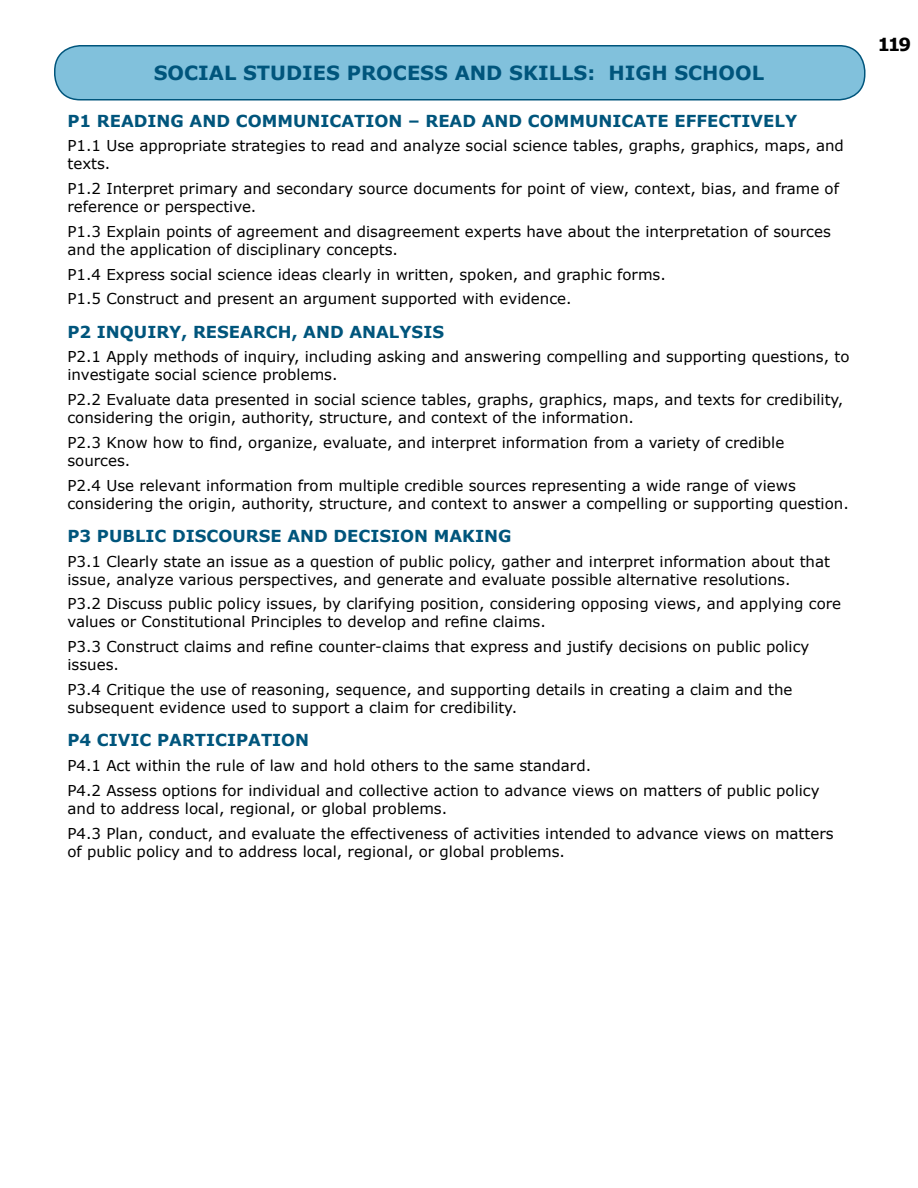
<style>
.page{position:relative;width:918px;height:1188px;background:#fff}
.page>*{position:absolute;margin:0;border:0;box-sizing:border-box;transform-origin:0 0}
.t1{font:700 19.5px "Verdana";color:#00557c}
.t2{font:700 18px "Verdana";color:#000}
.t3{font:700 16.5px "Verdana";color:#00557c}
.t4{font:15px/18px "Verdana";color:#000}
</style>
<div class="page">
<div style="left:55px;top:46px;width:810px;height:54px;background:#81c1dc;border-radius:26px"></div>
<div style="left:54px;top:45px;width:812px;height:55px;border:2px solid #00557c;border-radius:26px"></div>
<p class="t1" style="left:154px;top:60px;width:612px">SOCIAL STUDIES PROCESS AND SKILLS: HIGH SCHOOL</p>
<p class="t3" style="left:68px;top:110px;width:731px">P1 READING AND COMMUNICATION – READ AND COMMUNICATE EFFECTIVELY</p>
<p class="t4" style="left:68px;top:137px;width:778px">P1.1 Use appropriate strategies to read and analyze social science tables, graphs, graphics, maps, and</p>
<p class="t4" style="left:68px;top:152px;width:773px;line-height:24.8px">texts.<br>P1.2 Interpret primary and secondary source documents for point of view, context, bias, and frame of</p>
<p class="t4" style="left:68px;top:198px;width:190px">reference or perspective.</p>
<p class="t4" style="left:68px;top:223px;width:765px">P1.3 Explain points of agreement and disagreement experts have about the interpretation of sources and the application of disciplinary concepts.</p>
<p class="t4" style="left:68px;top:262px;width:600px;line-height:24.8px">P1.4 Express social science ideas clearly in written, spoken, and graphic forms.<br>P1.5 Construct and present an argument supported with evidence.</p>
<p class="t3" style="left:68px;top:321px;width:378px">P2 INQUIRY, RESEARCH, AND ANALYSIS</p>
<p class="t4" style="left:68px;top:348px;width:784px">P2.1 Apply methods of inquiry, including asking and answering compelling and supporting questions, to investigate social science problems.</p>
<p class="t4" style="left:68px;top:391px;width:777px">P2.2 Evaluate data presented in social science tables, graphs, graphics, maps, and texts for credibility, considering the origin, authority, structure, and context of the information.</p>
<p class="t4" style="left:68px;top:434px;width:718px">P2.3 Know how to find, organize, evaluate, and interpret information from a variety of credible</p>
<p class="t4" style="left:68px;top:452px;width:64px">sources.</p>
<p class="t4" style="left:68px;top:476px;width:783px">P2.4 Use relevant information from multiple credible sources representing a wide range of views considering the origin, authority, structure, and context to answer a compelling or supporting question.</p>
<p class="t3" style="left:68px;top:525px;width:445px">P3 PUBLIC DISCOURSE AND DECISION MAKING</p>
<p class="t4" style="left:68px;top:552px;width:764px">P3.1 Clearly state an issue as a question of public policy, gather and interpret information about that issue, analyze various perspectives, and generate and evaluate possible alternative resolutions.</p>
<p class="t4" style="left:68px;top:595px;width:775px">P3.2 Discuss public policy issues, by clarifying position, considering opposing views, and applying core</p>
<p class="t4" style="left:68px;top:610px;width:743px;line-height:24.8px">values or Constitutional Principles to develop and refine claims.<br>P3.3 Construct claims and refine counter-claims that express and justify decisions on public policy</p>
<p class="t4" style="left:68px;top:656px;width:53px">issues.</p>
<p class="t4" style="left:68px;top:681px;width:726px">P3.4 Critique the use of reasoning, sequence, and supporting details in creating a claim and the subsequent evidence used to support a claim for credibility.</p>
<p class="t3" style="left:68px;top:730px;width:243px">P4 CIVIC PARTICIPATION</p>
<p class="t4" style="left:68px;top:757px;width:525px">P4.1 Act within the rule of law and hold others to the same standard.</p>
<p class="t4" style="left:68px;top:782px;width:754px">P4.2 Assess options for individual and collective action to advance views on matters of public policy and to address local, regional, or global problems.</p>
<p class="t4" style="left:68px;top:824px;width:768px">P4.3 Plan, conduct, and evaluate the effectiveness of activities intended to advance views on matters of public policy and to address local, regional, or global problems.</p>
<p class="t2" style="left:878px;top:32px;width:35px">119</p>
</div>
